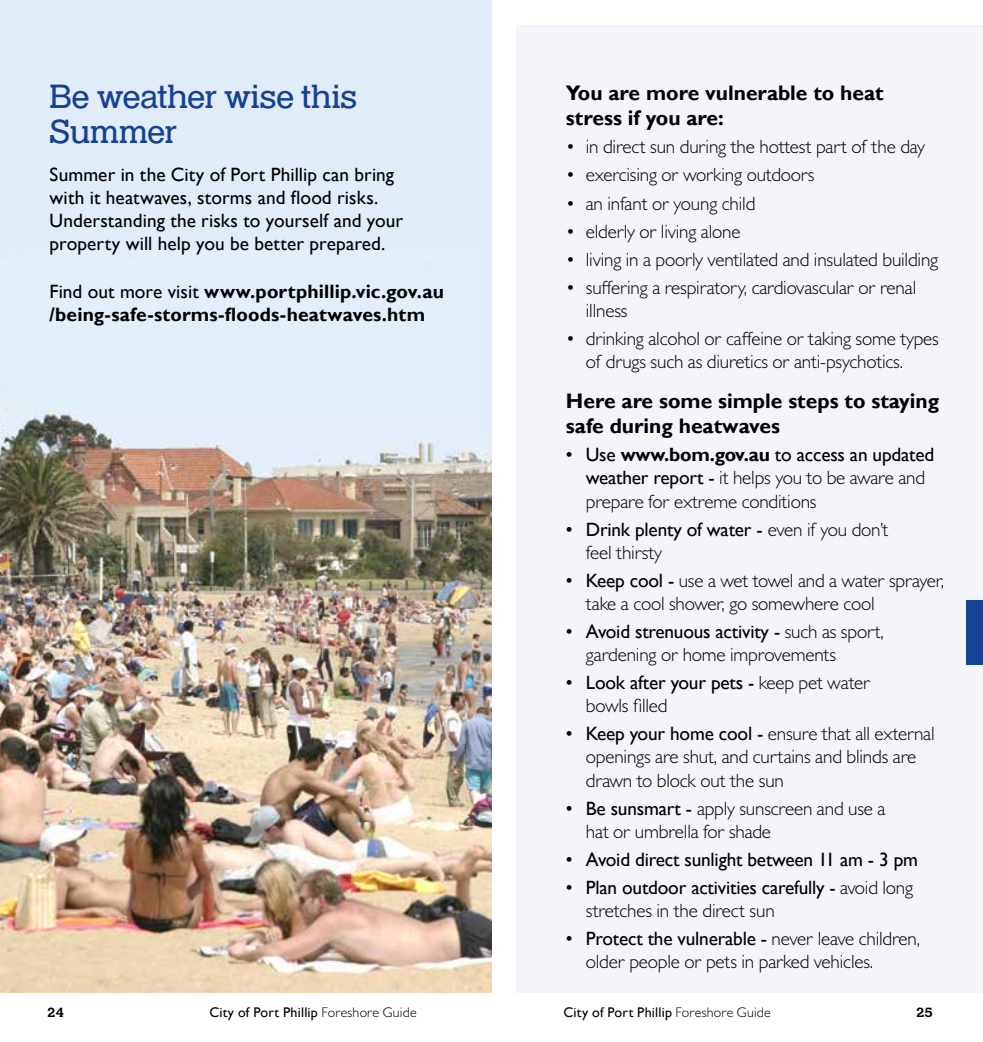
<style>
.page{position:relative;width:983px;height:1042px;background:#fff}
.page>*{position:absolute;margin:0;border:0;box-sizing:border-box;transform-origin:0 0}
.t1{font:35px/35px "Helserif Boo";letter-spacing:-.005em;color:#164194}
.t2{font:700 21px/25.2px "Gill Sans";color:#000}
.t3{font:300 19.25px/23.1px "Gill Sans MT Std";letter-spacing:-.01em;color:#000}
.t4{font:19.25px/23.1px "Gill Sans";letter-spacing:-.01em;color:#000}
.t5{font:700 19.25px/23.1px "Gill Sans";letter-spacing:.005em;color:#000}
.t6{font:14px "Gill Sans";letter-spacing:.015em;color:#000}
.t7{font:500 14px "Helserif";color:#000}
.s1{font-weight:400}
.s2{font-family:"Gill Sans MT Std";font-weight:300}
.s3{font-weight:700}
.s4{font-family:"Gill Sans";font-weight:400}
</style>
<div class="page">
<img style="left:0;top:0;width:491px;height:992px">
<div style="left:516px;top:25px;width:466px;height:967px;background:#f4f4fb"></div>
<div style="left:966px;top:600px;width:16px;height:65px;background:#164194"></div>
<h1 class="t1" style="left:50px;top:81px;width:309px">Be weather wise this<br>Summer</h1>
<p class="t4" style="left:50px;top:163px;width:355px">Summer in the City of Port Phillip can bring with it heatwaves, storms and flood risks.<br>Understanding the risks to yourself and your property will help you be better prepared.</p>
<p class="t5" style="left:50px;top:280px;width:396px"><span class="s1">Find out more visit</span> www.portphillip.vic.gov.au /being-safe-storms-floods-heatwaves.htm</p>
<p class="t7" style="left:47px;top:1004px;width:19px">24</p>
<p class="t6" style="left:209px;top:1004px;width:209px">City of Port Phillip <span class="s2">Foreshore Guide</span></p>
<p class="t2" style="left:566px;top:81px;width:319px">You are more vulnerable to heat stress if you are:</p>
<p class="t3" style="left:566px;top:135px;width:360px">• in direct sun during the hottest part of the day</p>
<p class="t3" style="left:566px;top:163px;width:250px">• exercising or working outdoors</p>
<p class="t3" style="left:566px;top:191px;width:191px">• an infant or young child</p>
<p class="t3" style="left:566px;top:219px;width:176px">• elderly or living alone</p>
<p class="t3" style="left:566px;top:247px;width:374px">• living in a poorly ventilated and insulated building</p>
<p class="t3" style="left:585px;top:275px;width:332px;text-indent:-20px">• suffering a respiratory, cardiovascular or renal illness</p>
<p class="t3" style="left:585px;top:327px;width:354px;text-indent:-20px">• drinking alcohol or caffeine or taking some types of drugs such as diuretics or anti-psychotics.</p>
<p class="t2" style="left:566px;top:389px;width:374px">Here are some simple steps to staying safe during heatwaves</p>
<p class="t4" style="left:566px;top:444px;width:369px">• Use <span class="s3">www.bom.gov.au</span> to access an updated</p>
<p class="t3" style="left:585px;top:466px;width:341px"><span class="s4">weather report -</span> it helps you to be aware and prepare for extreme conditions</p>
<p class="t4" style="left:566px;top:518px;width:324px">• Drink plenty of water - <span class="s2">even if you don’t</span></p>
<p class="t3" style="left:585px;top:540px;width:78px">feel thirsty</p>
<p class="t3" style="left:585px;top:568px;width:360px;text-indent:-20px"><span class="s4">• Keep cool -</span> use a wet towel and a water sprayer, take a cool shower, go somewhere cool</p>
<p class="t4" style="left:566px;top:620px;width:319px">• Avoid strenuous activity - <span class="s2">such as sport,</span></p>
<p class="t3" style="left:585px;top:643px;width:252px">gardening or home improvements</p>
<p class="t4" style="left:566px;top:671px;width:306px">• Look after your pets - <span class="s2">keep pet water</span></p>
<p class="t3" style="left:585px;top:694px;width:83px">bowls filled</p>
<p class="t3" style="left:585px;top:722px;width:350px;text-indent:-20px"><span class="s4">• Keep your home cool -</span> ensure that all external openings are shut, and curtains and blinds are drawn to block out the sun</p>
<p class="t3" style="left:585px;top:796px;width:301px;text-indent:-20px"><span class="s4">• Be sunsmart -</span> apply sunscreen and use a hat or umbrella for shade</p>
<p class="t4" style="left:566px;top:848px;width:353px">• Avoid direct sunlight between 11 am - 3 pm</p>
<p class="t4" style="left:566px;top:876px;width:349px">• Plan outdoor activities carefully - <span class="s2">avoid long</span></p>
<p class="t3" style="left:585px;top:898px;width:190px">stretches in the direct sun</p>
<p class="t4" style="left:566px;top:927px;width:356px">• Protect the vulnerable - <span class="s2">never leave children,</span></p>
<p class="t3" style="left:585px;top:950px;width:289px">older people or pets in parked vehicles.</p>
<p class="t6" style="left:563px;top:1004px;width:209px">City of Port Phillip <span class="s2">Foreshore Guide</span></p>
<p class="t7" style="left:915px;top:1004px;width:18px">25</p>
</div>
